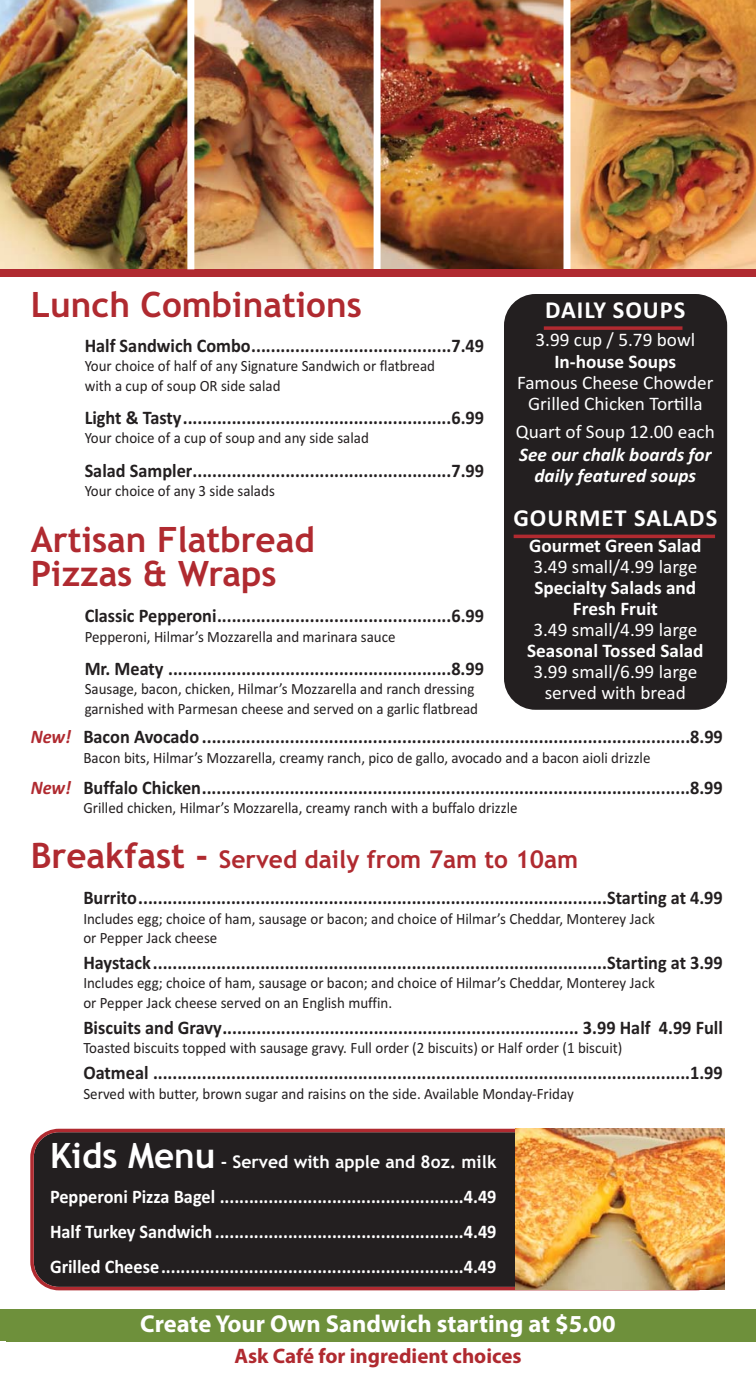
<style>
.page{position:relative;width:756px;height:1386px;background:#fff}
.page>*{position:absolute;margin:0;border:0;box-sizing:border-box;transform-origin:0 0}
.t1{font:700 35px/33.2px "Trebuchet MS";color:#b02a30}
.t2{font:700 24.5px "Myriad Pro";color:#fff}
.t3{font:700 24.5px "Trebuchet MS";color:#b02a30}
.t4{font:700 24.5px "Calibri";letter-spacing:.04em;color:#fff}
.t5{font:700 21px "Myriad Pro";color:#b02a30}
.t6{font:700 19.25px "Calibri";color:#231f20;scale:.95 1}
.t7{font:700 19.25px/35px "Calibri";color:#fff;text-align:justify;scale:.95 1}
.t8{font:19.25px/21px "Calibri";color:#fff;text-align:center}
.t9{font:700 19.25px/21px "Calibri";color:#fff;text-align:center}
.t10{font:italic 700 19.25px/21px "Calibri";color:#fff;text-align:center}
.t11{font:700 17.5px "Trebuchet MS";color:#fff}
.t12{font:15.75px/19.2px "Calibri";color:#231f20;scale:.95 1}
.s1{font-style:italic;color:#b02a30}
.s2{font-size:35px}
</style>
<div class="page">
<img style="left:194px;top:0;width:180px;height:269px">
<img style="left:381px;top:0;width:183px;height:269px">
<img style="left:570px;top:0;width:186px;height:269px">
<div style="left:30px;top:1129px;width:486px;height:161px;background:#231f20"></div>
<img style="left:0;top:0;width:187px;height:269px">
<div style="left:6px;top:1309px;width:750px;height:32px;background:#6e903b"></div>
<div style="left:0;top:269px;width:756px;height:7px;background:#b02a30"></div>
<div style="left:504px;top:294px;width:223px;height:416px;background:#231f20;border-radius:32px"></div>
<svg style="left:544px;top:326px;width:139px;height:4px"></svg>
<hr style="left:514px;top:535px;width:201px;height:3px;background:#b02a30">
<img style="left:516px;top:1129px;width:209px;height:161px">
<h1 class="t1" style="left:31px;top:291px;width:333px">Lunch Combinations</h1>
<p class="t6" style="left:85px;top:339px;width:422px">Half Sandwich Combo.........................................7.49</p>
<p class="t12" style="left:85px;top:358px;width:370px">Your choice of half of any Signature Sandwich or flatbread with a cup of soup OR side salad</p>
<p class="t6" style="left:85px;top:411px;width:422px">Light &amp; Tasty.......................................................6.99</p>
<p class="t12" style="left:85px;top:430px;width:301px">Your choice of a cup of soup and any side salad</p>
<p class="t6" style="left:85px;top:464px;width:422px">Salad Sampler.....................................................7.99</p>
<p class="t12" style="left:85px;top:483px;width:202px">Your choice of any 3 side salads</p>
<h1 class="t1" style="left:31px;top:526px;width:286px">Artisan Flatbread<br>Pizzas &amp; Wraps</h1>
<p class="t6" style="left:85px;top:609px;width:422px">Classic Pepperoni................................................6.99</p>
<p class="t12" style="left:85px;top:628px;width:329px">Pepperoni, Hilmar’s Mozzarella and marinara sauce</p>
<p class="t6" style="left:85px;top:662px;width:422px">Mr. Meaty ..........................................................8.99</p>
<p class="t12" style="left:85px;top:681px;width:416px">Sausage, bacon, chicken, Hilmar’s Mozzarella and ranch dressing garnished with Parmesan cheese and served on a garlic flatbread</p>
<p class="t6" style="left:31px;top:730px;width:730px"><span class="s1">New!</span> Bacon Avocado ....................................................................................................8.99</p>
<p class="t12" style="left:83px;top:749px;width:599px">Bacon bits, Hilmar’s Mozzarella, creamy ranch, pico de gallo, avocado and a bacon aioli drizzle</p>
<p class="t6" style="left:31px;top:781px;width:730px"><span class="s1">New!</span> Buffalo Chicken....................................................................................................8.99</p>
<p class="t12" style="left:83px;top:800px;width:459px">Grilled chicken, Hilmar’s Mozzarella, creamy ranch with a buffalo drizzle</p>
<p class="t3" style="left:31px;top:849px;width:549px"><span class="s2">Breakfast -</span> Served daily from 7am to 10am</p>
<p class="t6" style="left:83px;top:891px;width:675px">Burrito................................................................................................Starting at 4.99</p>
<p class="t12" style="left:83px;top:910px;width:603px">Includes egg; choice of ham, sausage or bacon; and choice of Hilmar’s Cheddar, Monterey Jack or Pepper Jack cheese</p>
<p class="t6" style="left:83px;top:956px;width:675px">Haystack.............................................................................................Starting at 3.99</p>
<p class="t12" style="left:83px;top:975px;width:603px">Includes egg; choice of ham, sausage or bacon; and choice of Hilmar’s Cheddar, Monterey Jack or Pepper Jack cheese served on an English muffin.</p>
<p class="t6" style="left:83px;top:1021px;width:675px">Biscuits and Gravy......................................................................... 3.99 Half 4.99 Full</p>
<p class="t12" style="left:83px;top:1040px;width:569px">Toasted biscuits topped with sausage gravy. Full order (2 biscuits) or Half order (1 biscuit)</p>
<p class="t6" style="left:83px;top:1066px;width:675px">Oatmeal ..............................................................................................................1.99</p>
<p class="t12" style="left:83px;top:1085px;width:518px">Served with butter, brown sugar and raisins on the side. Available Monday‐Friday</p>
<p class="t4" style="left:545px;top:301px;width:142px">DAILY SOUPS</p>
<p class="t8" style="left:535px;top:330px;width:161px">3.99 cup / 5.79 bowl</p>
<p class="t9" style="left:554px;top:353px;width:123px">In‐house Soups</p>
<p class="t8" style="left:517px;top:374px;width:198px">Famous Cheese Chowder<br>Grilled Chicken Tortilla</p>
<p class="t8" style="left:516px;top:423px;width:201px">Quart of Soup 12.00 each</p>
<p class="t10" style="left:519px;top:444px;width:194px">See our chalk boards for daily featured soups</p>
<p class="t4" style="left:513px;top:509px;width:205px">GOURMET SALADS</p>
<p class="t9" style="left:529px;top:537px;width:174px">Gourmet Green Salad</p>
<p class="t8" style="left:533px;top:558px;width:165px">3.49 small/4.99 large</p>
<p class="t9" style="left:535px;top:579px;width:163px">Specialty Salads and<br>Fresh Fruit</p>
<p class="t8" style="left:533px;top:621px;width:165px">3.49 small/4.99 large</p>
<p class="t9" style="left:527px;top:642px;width:178px">Seasonal Tossed Salad</p>
<p class="t8" style="left:533px;top:663px;width:165px">3.99 small/6.99 large served with bread</p>
<p class="t11" style="left:50px;top:1155px;width:448px"><span class="s2">Kids Menu</span> - Served with apple and 8oz. milk</p>
<p class="t7" style="left:50px;top:1181px;width:472px">Pepperoni Pizza Bagel ..................................................4.49<br>Half Turkey Sandwich ...................................................4.49<br>Grilled Cheese..............................................................4.49</p>
<p class="t2" style="left:140px;top:1314px;width:477px">Create Your Own Sandwich starting at $5.00</p>
<p class="t5" style="left:234px;top:1348px;width:289px">Ask Café for ingredient choices</p>
</div>
